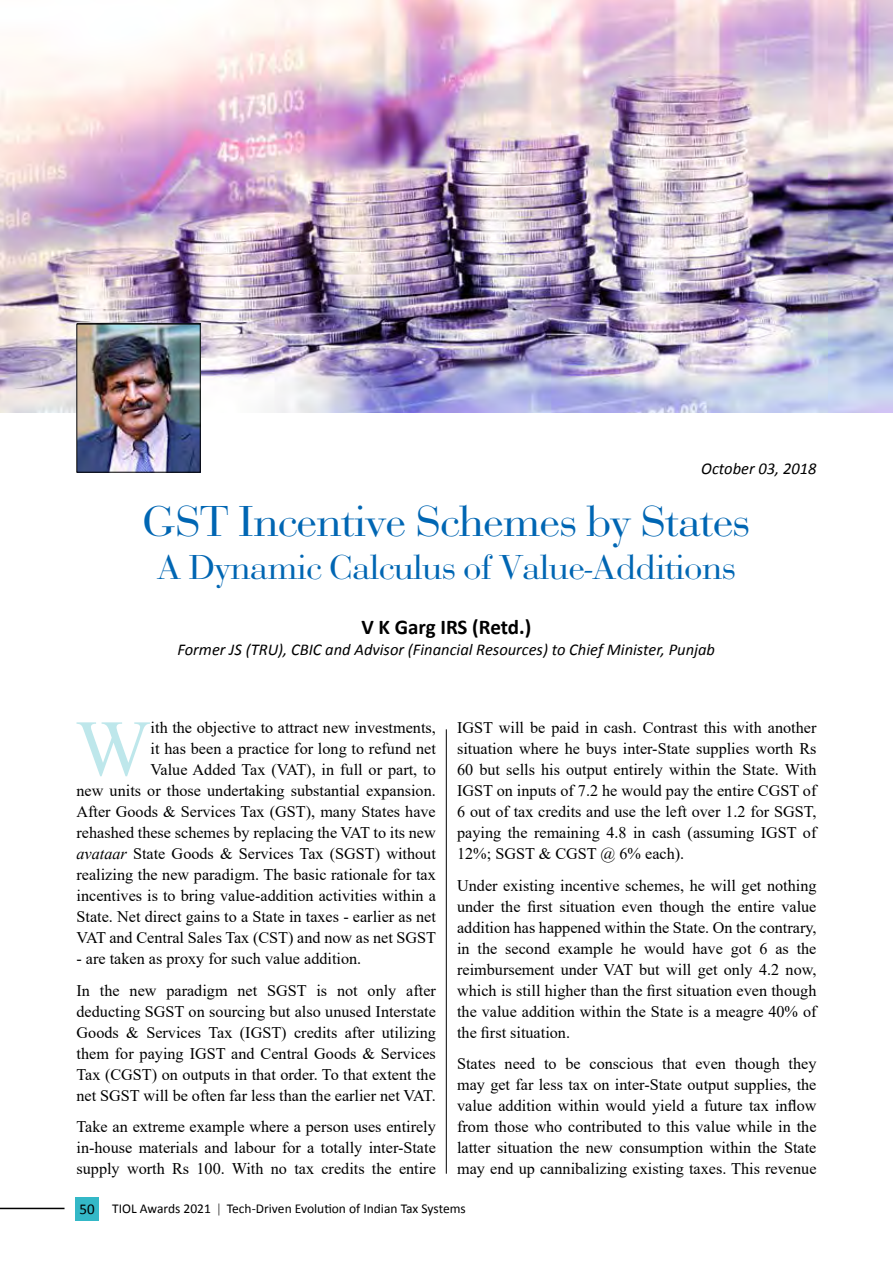
<style>
.page{position:relative;width:893px;height:1263px;background:#fff}
.page>*{position:absolute;margin:0;border:0;box-sizing:border-box;transform-origin:0 0}
.t1{font:79.65px "Times New Roman";color:#bee7eb}
.t2{font:45px "Bodoni";color:#0066b3}
.t3{font:36px "Bodoni";color:#0066b3}
.t4{font:700 21px "Calibri";letter-spacing:-.01em;color:#000}
.t5{font:italic 16.5px "Calibri";color:#000}
.t6{font:16.2px/21px "Times New Roman";color:#000;text-align:justify}
.t7{font:13.5px "Calibri";color:#000}
.s1{font-style:italic}
.s2{font-size:15px}
</style>
<div class="page">
<hr style="left:0;top:1208px;width:65px;height:1px;background:#000">
<div style="left:75px;top:1196px;width:24px;height:24px;background:#34b8c7"></div>
<hr style="left:446px;top:729px;width:1px;height:445px;background:#000">
<img style="left:0;top:0;width:893px;height:413px">
<img style="left:79px;top:326px;width:120px;height:144px">
<p class="t5" style="left:701px;top:457px;width:117px">October 03, 2018</p>
<h2 class="t2" style="left:143px;top:495px;width:608px">GST Incentive Schemes by States</h2>
<h3 class="t3" style="left:157px;top:547px;width:580px">A Dynamic Calculus of Value-Additions</h3>
<p class="t4" style="left:361px;top:614px;width:171px">V K Garg IRS (Retd.)</p>
<p class="t5" style="left:177px;top:639px;width:539px">Former JS (TRU), CBIC and Advisor (Financial Resources) to Chief Minister, Punjab</p>
<p class="t6" style="left:77px;top:717px;width:361px;text-align:right">ith the objective to attract new investments,<br>it has been a practice for long to refund net<br>Value Added Tax (VAT), in full or part, to<br>new units or those undertaking substantial expansion.<br>After Goods &amp; Services Tax (GST), many States have rehashed these schemes by replacing the VAT to its new <span class="s1">avataar</span> State Goods &amp; Services Tax (SGST) without realizing the new paradigm. The basic rationale for tax incentives is to bring value-addition activities within a State. Net direct gains to a State in taxes - earlier as net VAT and Central Sales Tax (CST) and now as net SGST</p>
<p class="t6" style="left:77px;top:942px;width:361px;line-height:31.7px">- are taken as proxy for such value addition.<br>In the new paradigm net SGST is not only after</p>
<p class="t6" style="left:77px;top:1000px;width:361px">deducting SGST on sourcing but also unused Interstate Goods &amp; Services Tax (IGST) credits after utilizing them for paying IGST and Central Goods &amp; Services Tax (CGST) on outputs in that order. To that extent the net SGST will be often far less than the earlier net VAT.</p>
<p class="t6" style="left:77px;top:1116px;width:361px">Take an extreme example where a person uses entirely in-house materials and labour for a totally inter-State supply worth Rs 100. With no tax credits the entire</p>
<h1 class="t1" style="left:75px;top:692px;width:77px">W</h1>
<p class="t6" style="left:457px;top:716px;width:361px">IGST will be paid in cash. Contrast this with another situation where he buys inter-State supplies worth Rs 60 but sells his output entirely within the State. With IGST on inputs of 7.2 he would pay the entire CGST of 6 out of tax credits and use the left over 1.2 for SGST, paying the remaining 4.8 in cash (assuming IGST of 12%; SGST &amp; CGST @ 6% each).</p>
<p class="t6" style="left:457px;top:874px;width:361px">Under existing incentive schemes, he will get nothing under the first situation even though the entire value addition has happened within the State. On the contrary, in the second example he would have got 6 as the reimbursement under VAT but will get only 4.2 now, which is still higher than the first situation even though the value addition within the State is a meagre 40% of the first situation.</p>
<p class="t6" style="left:457px;top:1053px;width:361px">States need to be conscious that even though they may get far less tax on inter-State output supplies, the value addition within would yield a future tax inflow from those who contributed to this value while in the latter situation the new consumption within the State may end up cannibalizing existing taxes. This revenue</p>
<p class="t7" style="left:80px;top:1199px;width:388px"><span class="s2">50</span> TIOL Awards 2021 | Tech-Driven Evolution of Indian Tax Systems</p>
</div>
